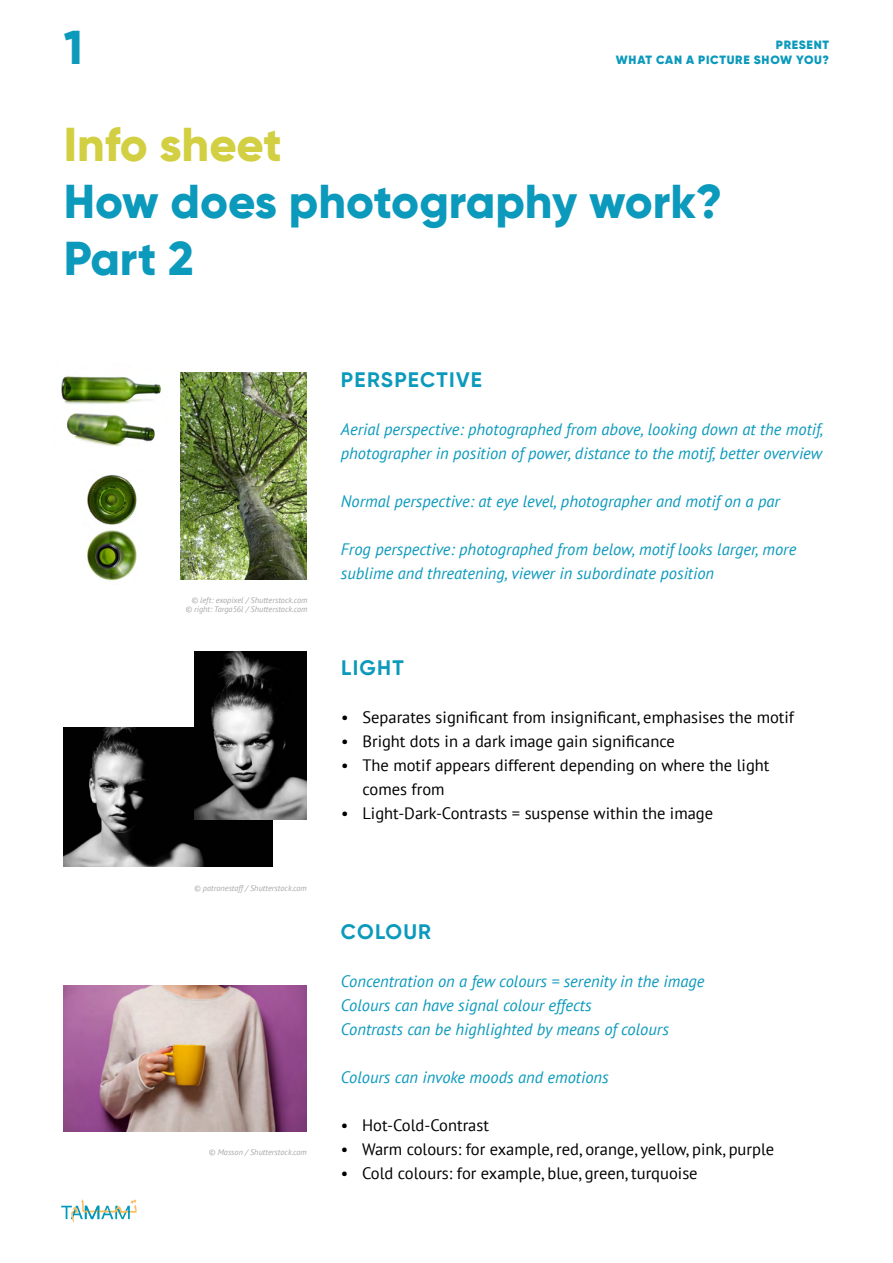
<style>
.page{position:relative;width:893px;height:1263px;background:#fff}
.page>*{position:absolute;margin:0;border:0;box-sizing:border-box;transform-origin:0 0}
.t1{font:800 47.55px/57px "Gilroy";color:#0b99bc}
.t2{font:800 47.55px "Gilroy";letter-spacing:-.005em;color:#d2cf42}
.t3{font:700 21px "Gilroy";letter-spacing:.06em;color:#0b99bc}
.t4{font:italic 16.5px/24px "PT Sans";color:#0b99bc}
.t5{font:16.5px/24px "PT Sans";color:#000}
.t6{font:900 12px "Gilroy";letter-spacing:.06em;color:#0b99bc}
.t7{font:italic 8.25px/9px "PT Sans";color:#a8a8a7;text-align:right}
</style>
<div class="page">
<img style="left:87px;top:474px;width:50px;height:107px">
<img style="left:61px;top:376px;width:101px;height:71px">
<img style="left:64px;top:727px;width:208px;height:139px">
<img style="left:195px;top:651px;width:112px;height:168px">
<img style="left:64px;top:986px;width:243px;height:146px">
<img style="left:180px;top:373px;width:127px;height:206px">
<svg style="left:61px;top:1199px;width:76px;height:24px"></svg>
<h1 class="t1" style="left:64px;top:18px;width:21px">1</h1>
<p class="t6" style="left:776px;top:38px;width:55px">PRESENT</p>
<p class="t6" style="left:616px;top:52px;width:215px">WHAT CAN A PICTURE SHOW YOU?</p>
<h1 class="t2" style="left:64px;top:114px;width:220px">Info sheet</h1>
<h1 class="t1" style="left:64px;top:173px;width:660px">How does photography work?<br>Part 2</h1>
<p class="t7" style="left:185px;top:595px;width:124px">© left: exopixel / Shutterstock.com © right: Targa56l / Shutterstock.com</p>
<p class="t7" style="left:194px;top:883px;width:114px">© patronestaff / Shutterstock.com</p>
<p class="t7" style="left:209px;top:1147px;width:100px">© Masson / Shutterstock.com</p>
<p class="t3" style="left:341px;top:367px;width:143px">PERSPECTIVE</p>
<p class="t4" style="left:341px;top:417px;width:484px">Aerial perspective: photographed from above, looking down at the motif, photographer in position of power, distance to the motif, better overview</p>
<p class="t4" style="left:341px;top:489px;width:440px">Normal perspective: at eye level, photographer and motif on a par</p>
<p class="t4" style="left:341px;top:537px;width:457px">Frog perspective: photographed from below, motif looks larger, more sublime and threatening, viewer in subordinate position</p>
<p class="t3" style="left:341px;top:655px;width:64px">LIGHT</p>
<p class="t5" style="left:341px;top:705px;width:454px">• Separates significant from insignificant, emphasises the motif</p>
<p class="t5" style="left:341px;top:729px;width:335px">• Bright dots in a dark image gain significance</p>
<p class="t5" style="left:362px;top:753px;width:409px;text-indent:-21px">• The motif appears different depending on where the light comes from</p>
<p class="t5" style="left:341px;top:801px;width:374px">• Light-Dark-Contrasts = suspense within the image</p>
<p class="t3" style="left:341px;top:919px;width:92px">COLOUR</p>
<p class="t4" style="left:341px;top:969px;width:365px">Concentration on a few colours = serenity in the image<br>Colours can have signal colour effects<br>Contrasts can be highlighted by means of colours</p>
<p class="t4" style="left:341px;top:1065px;width:269px">Colours can invoke moods and emotions</p>
<p class="t5" style="left:341px;top:1113px;width:150px">• Hot-Cold-Contrast</p>
<p class="t5" style="left:341px;top:1137px;width:435px">• Warm colours: for example, red, orange, yellow, pink, purple</p>
<p class="t5" style="left:341px;top:1161px;width:358px">• Cold colours: for example, blue, green, turquoise</p>
</div>
